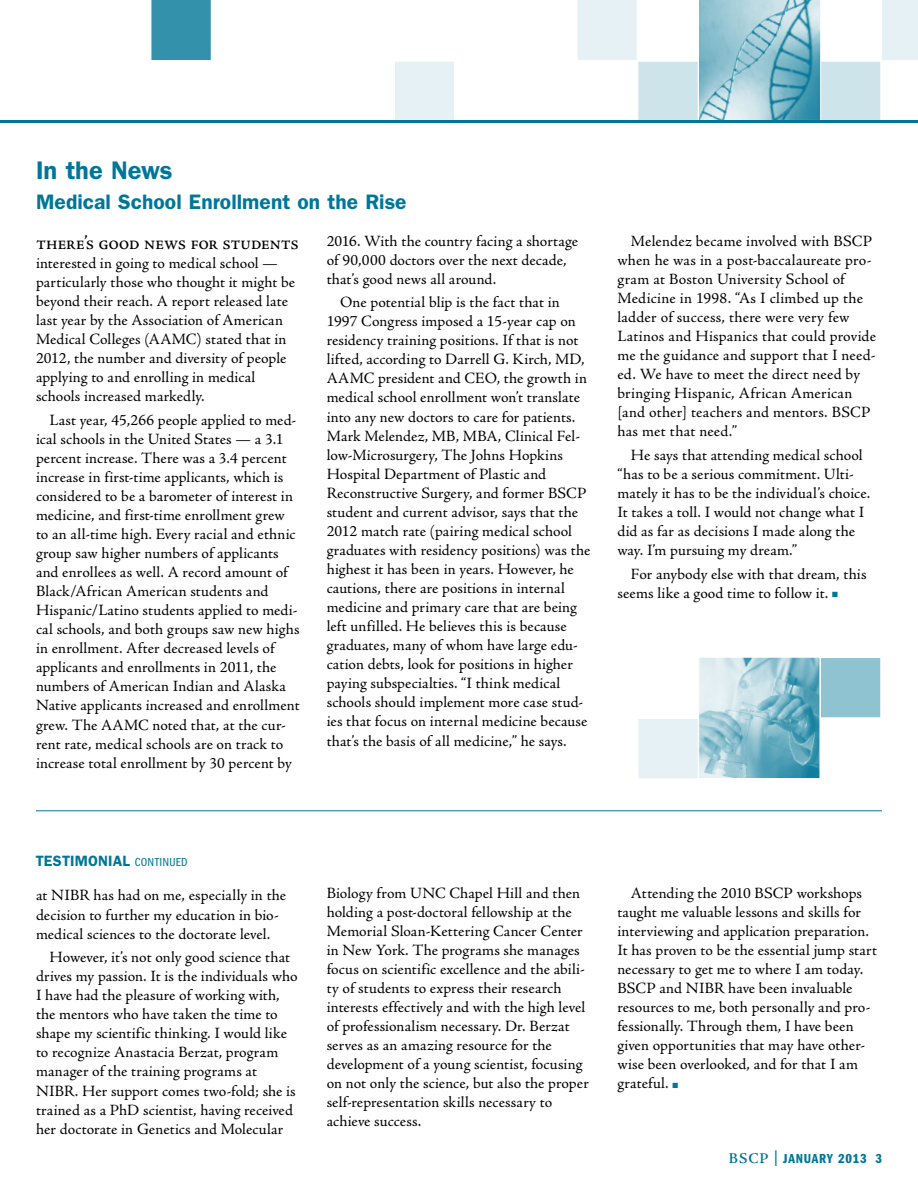
<style>
.page{position:relative;width:918px;height:1188px;background:#fff}
.page>*{position:absolute;margin:0;border:0;box-sizing:border-box;transform-origin:0 0}
.t1{font:600 25.5px "ITC Franklin Gothic Std";letter-spacing:-.005em;color:#007698}
.t2{font:600 21px "ITC Franklin Gothic Std";letter-spacing:.005em;color:#007698}
.t3{font:20.25px "Adobe Jenson Pro";letter-spacing:-.035em;color:#000;scale:.95 1}
.t4{font:15.75px/19px "Adobe Jenson Pro";letter-spacing:.01em;color:#000}
.t5{font:600 15px "ITC Franklin Gothic Std";color:#007698}
.t6{font:13.5px "ITC Franklin Gothic Std Dm Cp";letter-spacing:.05em;color:#007698;scale:1.14 1}
.t7{font:12px "ITC Franklin Gothic Std Bk Cp";letter-spacing:.015em;color:#007698;scale:1.14 1}
.s1{color:#007698}
.s2{font-family:"ITC Franklin Gothic Std";font-weight:600;font-size:15px}
.s3{font-family:"Adobe Jenson Pro";font-weight:600;font-size:15px}
</style>
<div class="page">
<div style="left:151px;top:0;width:60px;height:60px;background:#3391ac"></div>
<div style="left:394px;top:61px;width:61px;height:61px;background:#e6f1f5;border:1px solid #fff"></div>
<div style="left:577px;top:0;width:60px;height:60px;background:#e6f1f5"></div>
<div style="left:638px;top:61px;width:60px;height:61px;background:#cce4ea;border:1px solid #fff"></div>
<div style="left:820px;top:61px;width:61px;height:61px;background:#cce4ea;border:1px solid #fff"></div>
<svg style="left:699px;top:0;width:122px;height:120px;background:#8dc0ce"></svg>
<div style="left:882px;top:0;width:36px;height:60px;background:#e6f1f5"></div>
<hr style="left:0;top:120px;width:918px;height:3px;background:#007698">
<div style="left:820px;top:657px;width:61px;height:61px;background:#8fc3d1;border:1px solid #fff"></div>
<div style="left:638px;top:718px;width:60px;height:61px;background:#e6f1f5;border:1px solid #fff"></div>
<img style="left:700px;top:659px;width:118px;height:118px">
<div style="left:698px;top:657px;width:122px;height:122px;border:1px solid #fff"></div>
<hr style="left:36px;top:810px;width:846px;height:1px;background:#007698">
<h1 class="t1" style="left:36px;top:156px;width:138px">In the News</h1>
<h2 class="t2" style="left:36px;top:189px;width:372px">Medical School Enrollment on the Rise</h2>
<p class="t3" style="left:36px;top:231px;width:278px">there’s good news for students</p>
<p class="t4" style="left:36px;top:253px;width:261px">interested in going to medical school — particularly those who thought it might be beyond their reach. A report released late last year by the Association of American Medical Colleges (AAMC) stated that in 2012, the number and diversity of people applying to and enrolling in medical schools increased markedly.</p>
<p class="t4" style="left:36px;top:410px;width:265px;text-indent:13px">Last year, 45,266 people applied to med&shy;ical schools in the United States — a 3.1 percent increase. There was a 3.4 percent increase in first-time applicants, which is considered to be a barometer of interest in medicine, and first-time enrollment grew to an all-time high. Every racial and ethnic group saw higher numbers of applicants and enrollees as well. A record amount of Black/African American students and Hispanic/Latino students applied to medi&shy;cal schools, and both groups saw new highs in enrollment. After decreased levels of applicants and enrollments in 2011, the numbers of American Indian and Alaska Native applicants increased and enrollment grew. The AAMC noted that, at the cur&shy;rent rate, medical schools are on track to increase total enrollment by 30 percent by</p>
<p class="t4" style="left:327px;top:231px;width:253px">2016. With the country facing a shortage of 90,000 doctors over the next decade, that’s good news all around.</p>
<p class="t4" style="left:327px;top:293px;width:265px;text-indent:13px">One potential blip is the fact that in 1997 Congress imposed a 15-year cap on residency training positions. If that is not lifted, according to Darrell G. Kirch, MD, AAMC president and CEO, the growth in medical school enrollment won’t translate into any new doctors to care for patients.<br>Mark Melendez, MB, MBA, Clinical Fel&shy;low-Microsurgery, The Johns Hopkins Hospital Department of Plastic and Reconstructive Surgery, and former BSCP student and current advisor, says that the 2012 match rate (pairing medical school graduates with residency positions) was the highest it has been in years. However, he cautions, there are positions in internal medicine and primary care that are being left unfilled. He believes this is because graduates, many of whom have large edu&shy;cation debts, look for positions in higher paying subspecialties. “I think medical schools should implement more case stud&shy;ies that focus on internal medicine because that’s the basis of all medicine,” he says.</p>
<p class="t4" style="left:617px;top:232px;width:260px;text-indent:13px">Melendez became involved with BSCP when he was in a post-baccalaureate pro&shy;gram at Boston University School of Medicine in 1998. “As I climbed up the ladder of success, there were very few Latinos and Hispanics that could provide me the guidance and support that I need&shy;ed. We have to meet the direct need by bringing Hispanic, African American [and other] teachers and mentors. BSCP has met that need.”</p>
<p class="t4" style="left:617px;top:446px;width:254px;text-indent:13px">He says that attending medical school “has to be a serious commitment. Ulti&shy;mately it has to be the individual’s choice.<br>It takes a toll. I would not change what I did as far as decisions I made along the way. I’m pursuing my dream.”</p>
<p class="t4" style="left:617px;top:565px;width:251px;text-indent:13px">For anybody else with that dream, this seems like a good time to follow it. <span class="s1">■</span></p>
<p class="t5" style="left:36px;top:852px;width:18px">Testim</p>
<p class="t7" style="left:88px;top:856px;width:89px"><span class="s2">onial</span> CONTINUED</p>
<p class="t4" style="left:36px;top:886px;width:252px">at NIBR has had on me, especially in the decision to further my education in bio&shy;medical sciences to the doctorate level.</p>
<p class="t4" style="left:36px;top:948px;width:263px;text-indent:13px">However, it’s not only good science that drives my passion. It is the individuals who I have had the pleasure of working with, the mentors who have taken the time to shape my scientific thinking. I would like to recognize Anastacia Berzat, program manager of the training programs at NIBR. Her support comes two-fold; she is trained as a PhD scientist, having received her doctorate in Genetics and Molecular</p>
<p class="t4" style="left:327px;top:884px;width:264px">Biology from UNC Chapel Hill and then holding a post-doctoral fellowship at the Memorial Sloan-Kettering Cancer Center in New York. The programs she manages focus on scientific excellence and the abili&shy;ty of students to express their research interests effectively and with the high level of professionalism necessary. Dr. Berzat serves as an amazing resource for the development of a young scientist, focusing on not only the science, but also the proper self-representation skills necessary to achieve success.</p>
<p class="t4" style="left:617px;top:884px;width:261px;text-indent:13px">Attending the 2010 BSCP workshops taught me valuable lessons and skills for interviewing and application preparation.<br>It has proven to be the essential jump start necessary to get me to where I am today.<br>BSCP and NIBR have been invaluable resources to me, both personally and pro&shy;fessionally. Through them, I have been given opportunities that may have other&shy;wise been overlooked, and for that I am grateful. <span class="s1">■</span></p>
<p class="t6" style="left:729px;top:1151px;width:136px"><span class="s3">BSCP |</span> JANUARY 2013 3</p>
</div>
